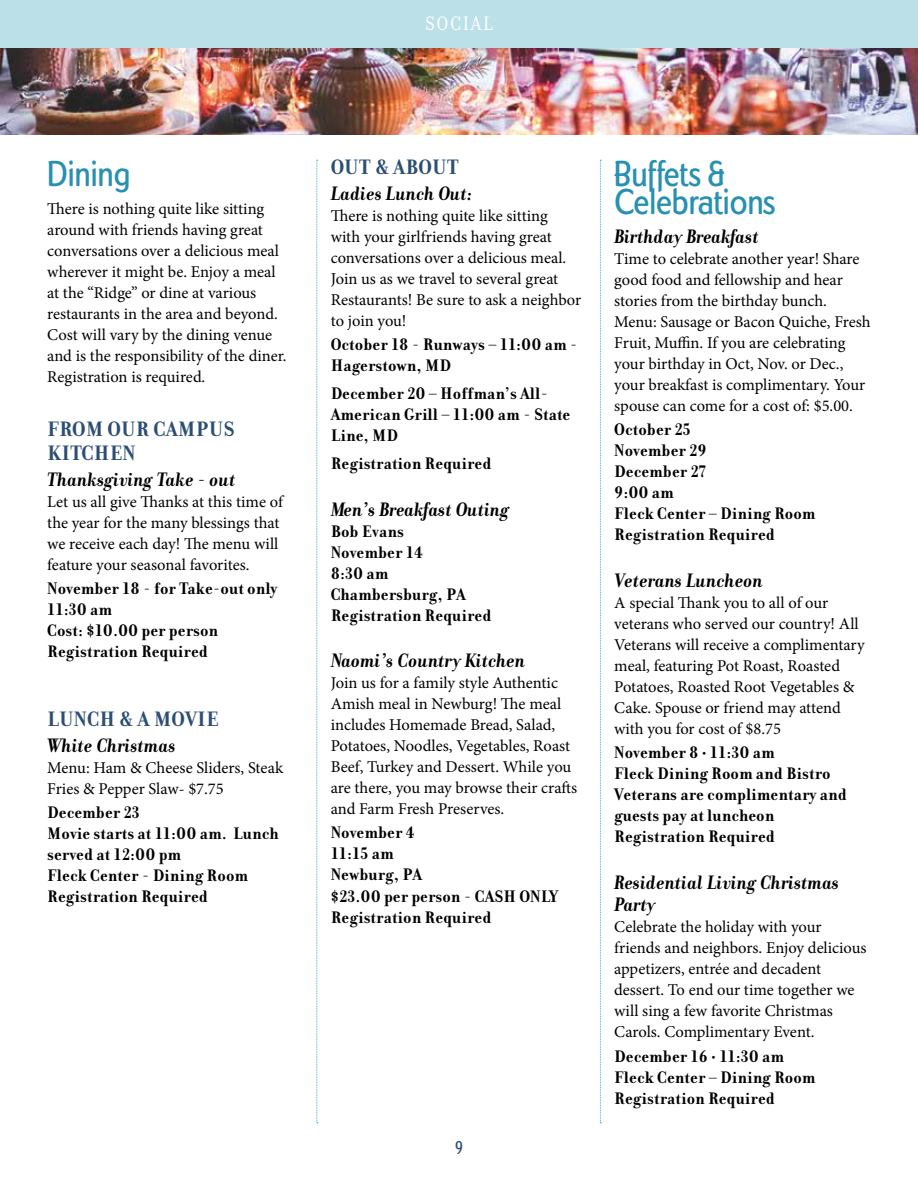
<style>
.page{position:relative;width:918px;height:1188px;background:#fff}
.page>*{position:absolute;margin:0;border:0;box-sizing:border-box;transform-origin:0 0}
.t1{font:500 condensed 37.5px/27.8px "Dundee";color:#2890b0}
.t2{font:700 22.5px/24px "Donatora";color:#2c4e73}
.t3{font:italic 700 21px/22.5px "Donatora";color:#000}
.t4{font:21px "Donatora";letter-spacing:.08em;color:#fff}
.t5{font:700 18px/21px "Donatora";color:#000}
.t6{font:500 condensed 18px "Dundee";color:#2c4e73}
.t7{font:16.5px/21px "Minion Pro";letter-spacing:-.005em;color:#000}
</style>
<div class="page">
<svg style="left:316px;top:160px;width:2px;height:963px;background:#ccebf7"></svg>
<svg style="left:600px;top:160px;width:1px;height:963px"></svg>
<div style="left:0;top:0;width:918px;height:47px;background:#bce0e8"></div>
<img style="left:0;top:48px;width:918px;height:87px">
<p class="t4" style="left:425px;top:12px;width:69px">SOCIAL</p>
<h1 class="t1" style="left:47px;top:159px;width:85px">Dining</h1>
<p class="t7" style="left:47px;top:198px;width:241px">There is nothing quite like sitting around with friends having great conversations over a delicious meal wherever it might be. Enjoy a meal at the “Ridge” or dine at various restaurants in the area and beyond.<br>Cost will vary by the dining venue and is the responsibility of the diner.<br>Registration is required.</p>
<h2 class="t2" style="left:47px;top:417px;width:189px">FROM OUR CAMPUS<br>KITCHEN</h2>
<p class="t3" style="left:47px;top:468px;width:190px">Thanksgiving Take - out</p>
<p class="t7" style="left:47px;top:491px;width:237px">Let us all give Thanks at this time of the year for the many blessings that we receive each day! The menu will feature your seasonal favorites.</p>
<p class="t5" style="left:47px;top:578px;width:232px">November 18 - for Take-out only<br>11:30 am<br>Cost: $10.00 per person<br>Registration Required</p>
<h2 class="t2" style="left:47px;top:707px;width:173px">LUNCH &amp; A MOVIE</h2>
<p class="t3" style="left:47px;top:734px;width:130px">White Christmas</p>
<p class="t7" style="left:47px;top:757px;width:237px">Menu: Ham &amp; Cheese Sliders, Steak<br>Fries &amp; Pepper Slaw- $7.75</p>
<p class="t5" style="left:47px;top:802px;width:233px">December 23<br>Movie starts at 11:00 am. Lunch served at 12:00 pm<br>Fleck Center - Dining Room<br>Registration Required</p>
<h2 class="t2" style="left:331px;top:155px;width:130px">OUT &amp; ABOUT</h2>
<p class="t3" style="left:331px;top:182px;width:144px">Ladies Lunch Out:</p>
<p class="t7" style="left:331px;top:205px;width:252px">There is nothing quite like sitting with your girlfriends having great conversations over a delicious meal.<br>Join us as we travel to several great<br>Restaurants! Be sure to ask a neighbor to join you!</p>
<p class="t5" style="left:331px;top:334px;width:248px">October 18 - Runways – 11:00 am -<br>Hagerstown, MD</p>
<p class="t5" style="left:331px;top:383px;width:241px">December 20 – Hoffman’s All-<br>American Grill – 11:00 am - State<br>Line, MD</p>
<p class="t5" style="left:331px;top:453px;width:162px">Registration Required</p>
<p class="t3" style="left:331px;top:498px;width:180px">Men’s Breakfast Outing</p>
<p class="t5" style="left:331px;top:520px;width:162px">Bob Evans<br>November 14<br>8:30 am<br>Chambersburg, PA<br>Registration Required</p>
<p class="t3" style="left:331px;top:649px;width:196px">Naomi’s Country Kitchen</p>
<p class="t7" style="left:331px;top:673px;width:248px">Join us for a family style Authentic Amish meal in Newburg! The meal includes Homemade Bread, Salad, Potatoes, Noodles, Vegetables, Roast Beef, Turkey and Dessert. While you are there, you may browse their crafts and Farm Fresh Preserves.</p>
<p class="t5" style="left:331px;top:822px;width:229px">November 4<br>11:15 am<br>Newburg, PA<br>$23.00 per person - CASH ONLY<br>Registration Required</p>
<p class="t6" style="left:455px;top:1137px;width:10px">9</p>
<h1 class="t1" style="left:614px;top:159px;width:163px">Buffets &amp;<br>Celebrations</h1>
<p class="t3" style="left:614px;top:225px;width:146px">Birthday Breakfast</p>
<p class="t7" style="left:614px;top:248px;width:258px">Time to celebrate another year! Share good food and fellowship and hear stories from the birthday bunch.<br>Menu: Sausage or Bacon Quiche, Fresh Fruit, Muffin. If you are celebrating your birthday in Oct, Nov. or Dec., your breakfast is complimentary. Your spouse can come for a cost of: $5.00.</p>
<p class="t5" style="left:614px;top:419px;width:203px">October 25<br>November 29<br>December 27<br>9:00 am<br>Fleck Center – Dining Room<br>Registration Required</p>
<p class="t3" style="left:614px;top:569px;width:150px">Veterans Luncheon</p>
<p class="t7" style="left:614px;top:592px;width:252px">A special Thank you to all of our veterans who served our country! All Veterans will receive a complimentary meal, featuring Pot Roast, Roasted Potatoes, Roasted Root Vegetables &amp; Cake. Spouse or friend may attend with you for cost of $8.75</p>
<p class="t5" style="left:614px;top:742px;width:234px">November 8 • 11:30 am<br>Fleck Dining Room and Bistro<br>Veterans are complimentary and guests pay at luncheon<br>Registration Required</p>
<p class="t3" style="left:614px;top:871px;width:227px">Residential Living Christmas<br>Party</p>
<p class="t7" style="left:614px;top:917px;width:254px">Celebrate the holiday with your friends and neighbors. Enjoy delicious appetizers, entrée and decadent dessert. To end our time together we will sing a few favorite Christmas Carols. Complimentary Event.</p>
<p class="t5" style="left:614px;top:1046px;width:203px">December 16 • 11:30 am<br>Fleck Center – Dining Room<br>Registration Required</p>
</div>
